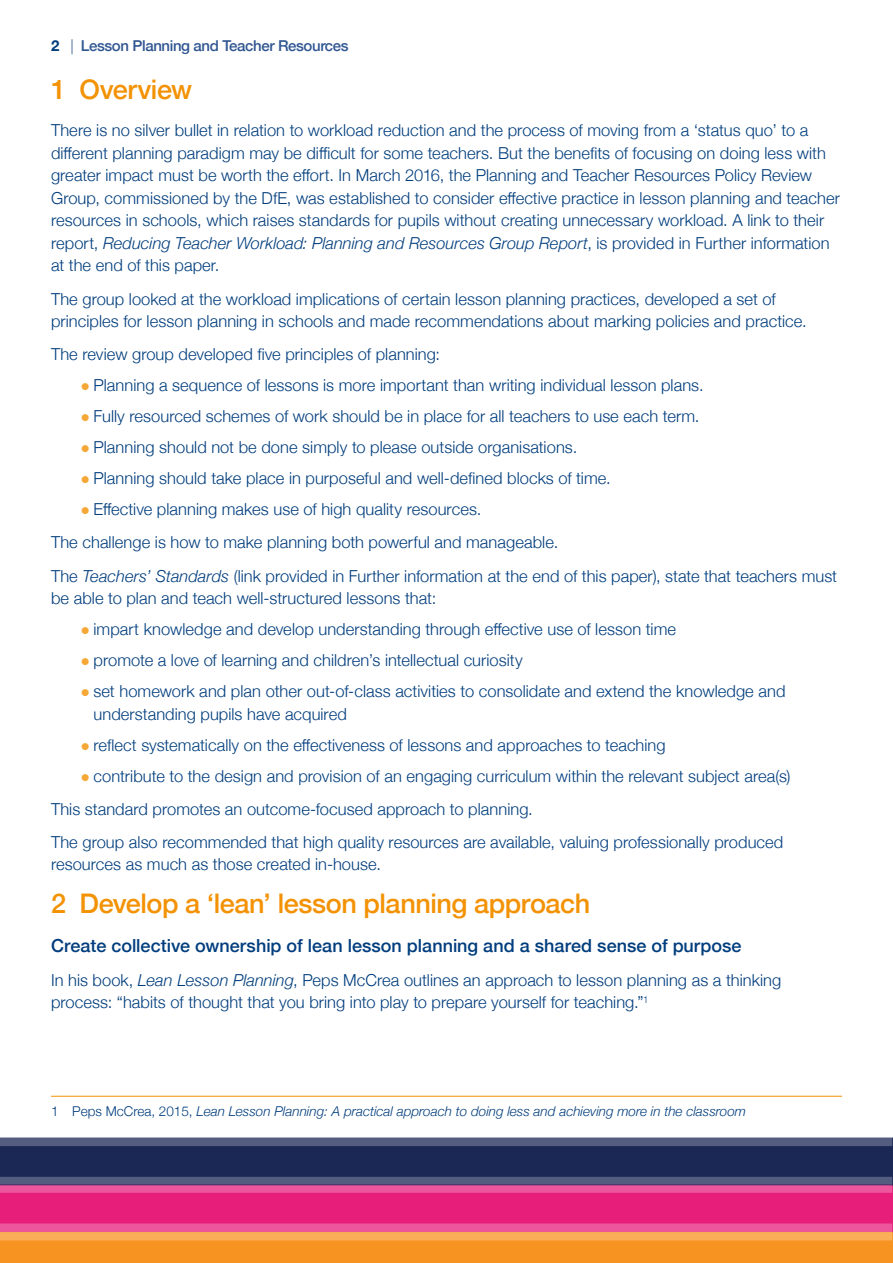
<style>
.page{position:relative;width:893px;height:1263px;background:#fff}
.page>*{position:absolute;margin:0;border:0;box-sizing:border-box;transform-origin:0 0}
.main_header{font:500 27px "Helvetica Neue";letter-spacing:-.015em;color:#f39204}
.sub_heading{font:500 18px "Helvetica Neue";color:#013d7d}
.main_text_NO_INDENT{font:300 16.5px/22.5px "Helvetica Neue";letter-spacing:.005em;color:#013d7d}
.t1{font:500 15px "Helvetica Neue";letter-spacing:-.025em;color:#305691}
.t2{font:italic 300 13.5px "Helvetica Neue";color:#013d7d}
.s1{font-weight:700;color:#013d7d}
.s2{font-weight:300}
.s3{font-style:italic}
.s4{color:#f5a836}
.s5{font-style:normal}
</style>
<div class="page">
<svg style="left:0;top:1137px;width:893px;height:126px;background:#a64f64"></svg>
<hr style="left:51px;top:1096px;width:791px;height:1px;background:#f39204">
<p class="t1" style="left:51px;top:33px;width:299px"><span class="s1">2</span> <span class="s2">|</span> Lesson Planning and Teacher Resources</p>
<p class="main_header" style="left:51px;top:68px;width:143px">1 Overview</p>
<p class="main_text_NO_INDENT" style="left:51px;top:118px;width:790px">There is no silver bullet in relation to workload reduction and the process of moving from a ‘status quo’ to a different planning paradigm may be difficult for some teachers. But the benefits of focusing on doing less with greater impact must be worth the effort. In March 2016, the Planning and Teacher Resources Policy Review Group, commissioned by the DfE, was established to consider effective practice in lesson planning and teacher resources in schools, which raises standards for pupils without creating unnecessary workload. A link to their report, <span class="s3">Reducing Teacher Workload: Planning and Resources Group Report</span>, is provided in Further information at the end of this paper.</p>
<p class="main_text_NO_INDENT" style="left:51px;top:287px;width:757px">The group looked at the workload implications of certain lesson planning practices, developed a set of principles for lesson planning in schools and made recommendations about marking policies and practice.</p>
<p class="main_text_NO_INDENT" style="left:51px;top:342px;width:391px">The review group developed five principles of planning:</p>
<p class="main_text_NO_INDENT" style="left:81px;top:373px;width:624px"><span class="s4">●</span> Planning a sequence of lessons is more important than writing individual lesson plans.</p>
<p class="main_text_NO_INDENT" style="left:81px;top:404px;width:620px"><span class="s4">●</span> Fully resourced schemes of work should be in place for all teachers to use each term.</p>
<p class="main_text_NO_INDENT" style="left:81px;top:435px;width:498px"><span class="s4">●</span> Planning should not be done simply to please outside organisations.</p>
<p class="main_text_NO_INDENT" style="left:81px;top:466px;width:531px"><span class="s4">●</span> Planning should take place in purposeful and well-defined blocks of time.</p>
<p class="main_text_NO_INDENT" style="left:81px;top:497px;width:402px"><span class="s4">●</span> Effective planning makes use of high quality resources.</p>
<p class="main_text_NO_INDENT" style="left:51px;top:530px;width:509px">The challenge is how to make planning both powerful and manageable.</p>
<p class="main_text_NO_INDENT" style="left:51px;top:563px;width:788px">The <span class="s3">Teachers’ Standards</span> (link provided in Further information at the end of this paper), state that teachers must be able to plan and teach well-structured lessons that:</p>
<p class="main_text_NO_INDENT" style="left:81px;top:617px;width:597px"><span class="s4">●</span> impart knowledge and develop understanding through effective use of lesson time</p>
<p class="main_text_NO_INDENT" style="left:81px;top:648px;width:443px"><span class="s4">●</span> promote a love of learning and children’s intellectual curiosity</p>
<p class="main_text_NO_INDENT" style="left:94px;top:679px;width:693px;text-indent:-13px"><span class="s4">●</span> set homework and plan other out-of-class activities to consolidate and extend the knowledge and understanding pupils have acquired</p>
<p class="main_text_NO_INDENT" style="left:81px;top:732px;width:586px"><span class="s4">●</span> reflect systematically on the effectiveness of lessons and approaches to teaching</p>
<p class="main_text_NO_INDENT" style="left:81px;top:763px;width:711px"><span class="s4">●</span> contribute to the design and provision of an engaging curriculum within the relevant subject area(s)</p>
<p class="main_text_NO_INDENT" style="left:51px;top:797px;width:483px">This standard promotes an outcome-focused approach to planning.</p>
<p class="main_text_NO_INDENT" style="left:51px;top:830px;width:734px">The group also recommended that high quality resources are available, valuing professionally produced resources as much as those created in-house.</p>
<p class="main_header" style="left:51px;top:882px;width:541px">2 Develop a ‘lean’ lesson planning approach</p>
<p class="sub_heading" style="left:51px;top:931px;width:692px">Create collective ownership of lean lesson planning and a shared sense of purpose</p>
<p class="main_text_NO_INDENT" style="left:51px;top:967px;width:732px">In his book, <span class="s3">Lean Lesson Planning</span>, Peps McCrea outlines an approach to lesson planning as a thinking process: “habits of thought that you bring into play to prepare yourself for teaching.”<sup>1</sup></p>
<p class="t2" style="left:51px;top:1100px;width:697px"><span class="s5">1 Peps McCrea, 2015,</span> Lean Lesson Planning: A practical approach to doing less and achieving more in the classroom</p>
</div>
